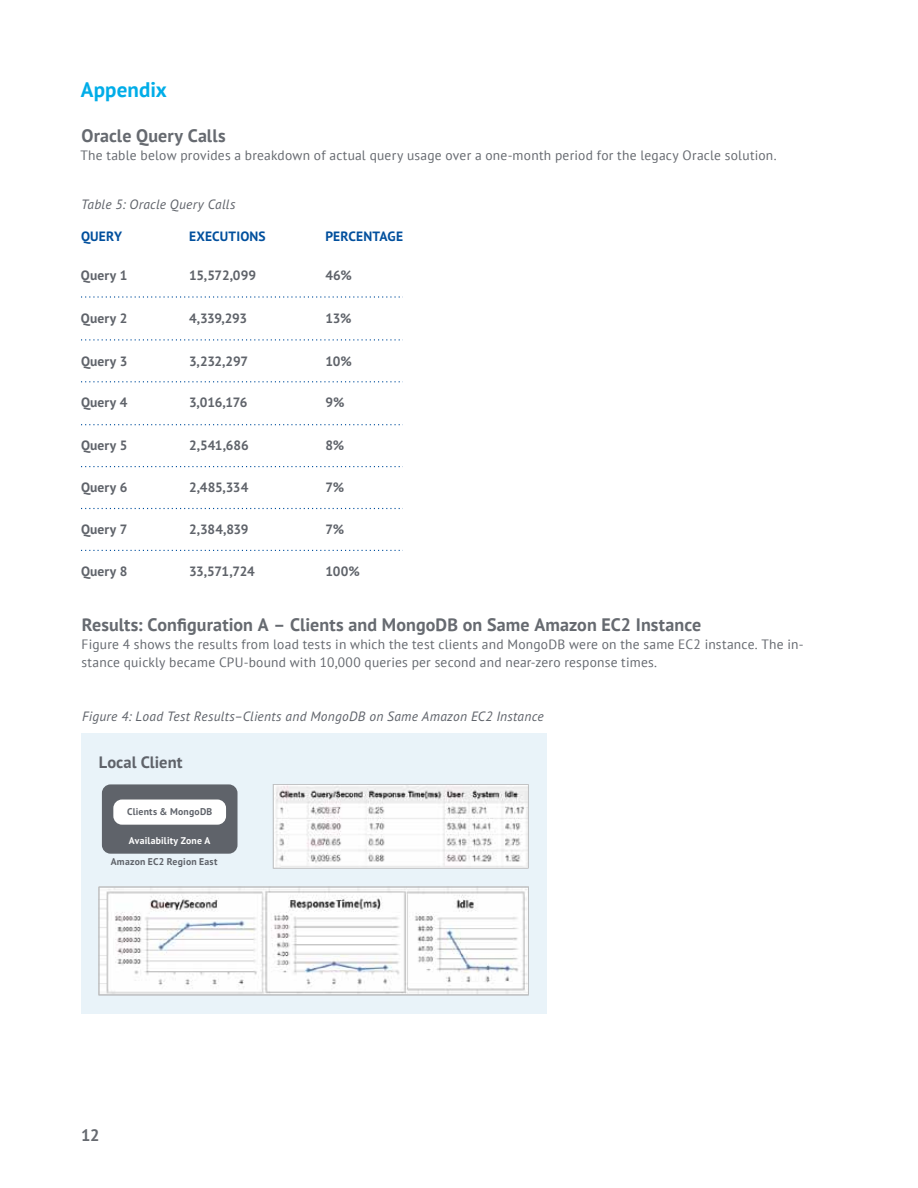
<style>
.page{position:relative;width:918px;height:1188px;background:#fff}
.page>*{position:absolute;margin:0;border:0;box-sizing:border-box;transform-origin:0 0}
.t1{font:700 21px "PT Sans";letter-spacing:.005em;color:#00ade8}
.t2{font:700 18px "PT Sans";letter-spacing:.005em;color:#666a70}
.t3{font:700 16.5px "PT Sans";color:#5f636a}
.t4{font:700 16.5px "PT Sans";color:#666a70}
.t5{font:13.5px/18px "PT Sans";letter-spacing:.015em;color:#666a70}
.t6{font:700 13.5px "PT Sans";letter-spacing:.01em;color:#5f636a}
.t7{font:italic 13.5px "PT Sans";letter-spacing:.02em;color:#5f636a}
.t8{font:700 13.5px "PT Sans";letter-spacing:.01em;color:#004f9d}
.t9{font:700 9.75px "PT Sans";letter-spacing:.025em;color:#5f636a}
.t10{font:700 9.75px "PT Sans";letter-spacing:.02em;color:#fff}
</style>
<div class="page">
<svg style="left:81px;top:381px;width:322px;height:1px"></svg>
<svg style="left:81px;top:424px;width:322px;height:1px"></svg>
<svg style="left:81px;top:466px;width:322px;height:1px"></svg>
<svg style="left:81px;top:508px;width:322px;height:1px"></svg>
<svg style="left:81px;top:550px;width:322px;height:1px"></svg>
<svg style="left:81px;top:339px;width:322px;height:1px"></svg>
<svg style="left:81px;top:296px;width:322px;height:2px"></svg>
<div style="left:81px;top:733px;width:465px;height:281px;background:#e9f3f9"></div>
<svg style="left:273px;top:784px;width:256px;height:85px"></svg>
<svg style="left:99px;top:887px;width:430px;height:108px;fill:#fcfcfc"></svg>
<div style="left:102px;top:784px;width:136px;height:70px;background:#5f636a;border-radius:9px"></div>
<div style="left:113px;top:800px;width:113px;height:25px;background:#fff;border-radius:9px"></div>
<h1 class="t1" style="left:81px;top:75px;width:88px">Appendix</h1>
<h2 class="t2" style="left:82px;top:123px;width:146px">Oracle Query Calls</h2>
<p class="t5" style="left:80px;top:146px;width:698px">The table below provides a breakdown of actual query usage over a one-month period for the legacy Oracle solution.</p>
<p class="t7" style="left:81px;top:196px;width:156px">Table 5: Oracle Query Calls</p>
<p class="t8" style="left:81px;top:228px;width:43px">QUERY</p>
<p class="t8" style="left:189px;top:228px;width:78px">EXECUTIONS</p>
<p class="t8" style="left:325px;top:228px;width:79px">PERCENTAGE</p>
<p class="t6" style="left:81px;top:266px;width:48px">Query 1</p>
<p class="t6" style="left:189px;top:266px;width:69px">15,572,099</p>
<p class="t6" style="left:325px;top:266px;width:28px">46%</p>
<p class="t6" style="left:81px;top:309px;width:48px">Query 2</p>
<p class="t6" style="left:189px;top:309px;width:60px">4,339,293</p>
<p class="t6" style="left:325px;top:309px;width:28px">13%</p>
<p class="t6" style="left:81px;top:352px;width:48px">Query 3</p>
<p class="t6" style="left:189px;top:352px;width:61px">3,232,297</p>
<p class="t6" style="left:325px;top:352px;width:28px">10%</p>
<p class="t6" style="left:81px;top:394px;width:48px">Query 4</p>
<p class="t6" style="left:189px;top:394px;width:60px">3,016,176</p>
<p class="t6" style="left:325px;top:394px;width:20px">9%</p>
<p class="t6" style="left:81px;top:437px;width:48px">Query 5</p>
<p class="t6" style="left:189px;top:437px;width:61px">2,541,686</p>
<p class="t6" style="left:325px;top:437px;width:20px">8%</p>
<p class="t6" style="left:81px;top:479px;width:48px">Query 6</p>
<p class="t6" style="left:189px;top:479px;width:61px">2,485,334</p>
<p class="t6" style="left:325px;top:479px;width:20px">7%</p>
<p class="t6" style="left:81px;top:520px;width:48px">Query 7</p>
<p class="t6" style="left:189px;top:520px;width:61px">2,384,839</p>
<p class="t6" style="left:325px;top:520px;width:20px">7%</p>
<p class="t6" style="left:81px;top:562px;width:48px">Query 8</p>
<p class="t6" style="left:189px;top:562px;width:67px">33,571,724</p>
<p class="t6" style="left:325px;top:562px;width:36px">100%</p>
<h2 class="t2" style="left:82px;top:613px;width:621px">Results: Configuration A – Clients and MongoDB on Same Amazon EC2 Instance</h2>
<p class="t5" style="left:81px;top:635px;width:724px">Figure 4 shows the results from load tests in which the test clients and MongoDB were on the same EC2 instance. The in&shy;stance quickly became CPU-bound with 10,000 queries per second and near-zero response times.</p>
<p class="t7" style="left:82px;top:708px;width:463px">Figure 4: Load Test Results–Clients and MongoDB on Same Amazon EC2 Instance</p>
<p class="t3" style="left:99px;top:751px;width:85px">Local Client</p>
<p class="t9" style="left:127px;top:805px;width:87px">Clients &amp; MongoDB</p>
<p class="t10" style="left:129px;top:834px;width:83px">Availability Zone A</p>
<p class="t9" style="left:111px;top:855px;width:108px">Amazon EC2 Region East</p>
<p class="t4" style="left:81px;top:1124px;width:20px">12</p>
</div>
